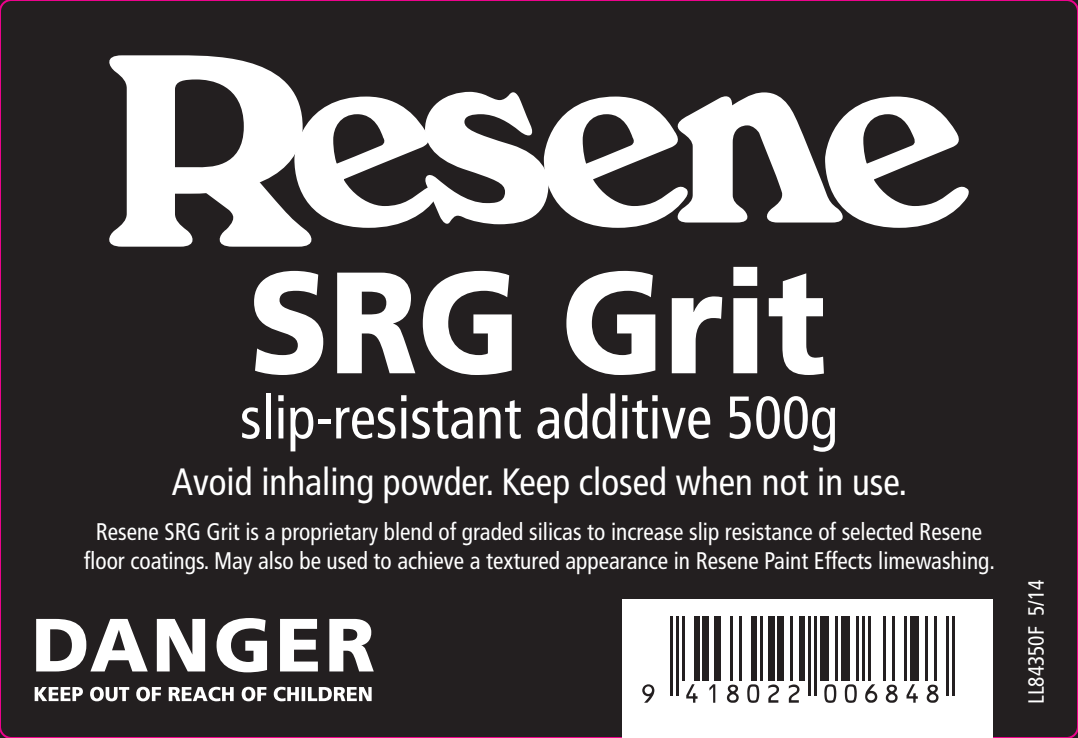
<style>
.page{position:relative;width:1078px;height:738px;background:#fff}
.page>*{position:absolute;margin:0;border:0;box-sizing:border-box;transform-origin:0 0}
.t1{font:condensed 60px "Frutiger";color:#fff}
.t2{font:condensed 38px "Frutiger";color:#fff}
.t3{font:condensed 24px/28.8px "Frutiger";color:#fff;text-align:center}
.t4{font:condensed 22px "Frutiger";color:#fff}
</style>
<div class="page">
<div style="left:0;top:0;width:1077px;height:737px;background:#231f20"></div>
<svg style="left:35px;top:618px;width:338px;height:82px"></svg>
<div style="left:622px;top:599px;width:371px;height:138px;background:#fff"></div>
<hr style="left:670px;top:615px;width:2px;height:80px;background:#231f20">
<hr style="left:675px;top:615px;width:3px;height:80px;background:#231f20">
<hr style="left:681px;top:615px;width:3px;height:65px;background:#231f20">
<div style="left:693px;top:615px;width:6px;height:65px;background:#231f20"></div>
<div style="left:702px;top:615px;width:6px;height:65px;background:#231f20"></div>
<div style="left:714px;top:615px;width:6px;height:65px;background:#231f20"></div>
<hr style="left:730px;top:615px;width:2px;height:65px;background:#231f20">
<hr style="left:739px;top:615px;width:2px;height:65px;background:#231f20">
<div style="left:750px;top:615px;width:6px;height:65px;background:#231f20"></div>
<hr style="left:759px;top:615px;width:3px;height:65px;background:#231f20">
<div style="left:768px;top:615px;width:6px;height:65px;background:#231f20"></div>
<div style="left:777px;top:615px;width:6px;height:65px;background:#231f20"></div>
<hr style="left:789px;top:615px;width:3px;height:65px;background:#231f20">
<div style="left:798px;top:615px;width:6px;height:65px;background:#231f20"></div>
<hr style="left:807px;top:615px;width:3px;height:80px;background:#231f20">
<hr style="left:813px;top:615px;width:3px;height:80px;background:#231f20">
<div style="left:819px;top:615px;width:9px;height:65px;background:#231f20"></div>
<hr style="left:834px;top:615px;width:3px;height:65px;background:#231f20">
<div style="left:840px;top:615px;width:9px;height:65px;background:#231f20"></div>
<hr style="left:855px;top:615px;width:3px;height:65px;background:#231f20">
<hr style="left:861px;top:615px;width:3px;height:65px;background:#231f20">
<hr style="left:867px;top:615px;width:3px;height:65px;background:#231f20">
<hr style="left:882px;top:615px;width:3px;height:65px;background:#231f20">
<hr style="left:891px;top:615px;width:3px;height:65px;background:#231f20">
<hr style="left:903px;top:615px;width:3px;height:65px;background:#231f20">
<div style="left:909px;top:615px;width:9px;height:65px;background:#231f20"></div>
<hr style="left:924px;top:615px;width:3px;height:65px;background:#231f20">
<hr style="left:933px;top:615px;width:3px;height:65px;background:#231f20">
<hr style="left:945px;top:615px;width:3px;height:80px;background:#231f20">
<hr style="left:951px;top:615px;width:3px;height:80px;background:#231f20">
<svg style="left:642px;top:684px;width:12px;height:18px"></svg>
<svg style="left:686px;top:684px;width:11px;height:18px"></svg>
<svg style="left:709px;top:684px;width:6px;height:18px"></svg>
<svg style="left:726px;top:684px;width:12px;height:18px"></svg>
<svg style="left:747px;top:684px;width:12px;height:18px"></svg>
<svg style="left:768px;top:684px;width:10px;height:18px"></svg>
<svg style="left:788px;top:684px;width:11px;height:18px"></svg>
<svg style="left:824px;top:684px;width:12px;height:18px"></svg>
<svg style="left:844px;top:684px;width:12px;height:18px"></svg>
<svg style="left:865px;top:684px;width:12px;height:18px"></svg>
<svg style="left:885px;top:684px;width:12px;height:18px"></svg>
<svg style="left:906px;top:684px;width:11px;height:18px"></svg>
<svg style="left:926px;top:684px;width:12px;height:18px"></svg>
<svg style="left:109px;top:55px;width:183px;height:191px;fill:#fff"></svg>
<svg style="left:199px;top:90px;width:769px;height:156px"></svg>
<svg style="left:254px;top:271px;width:69px;height:104px"></svg>
<svg style="left:337px;top:272px;width:78px;height:101px"></svg>
<svg style="left:422px;top:271px;width:89px;height:104px"></svg>
<svg style="left:566px;top:271px;width:89px;height:104px"></svg>
<svg style="left:671px;top:296px;width:51px;height:77px"></svg>
<svg style="left:733px;top:267px;width:24px;height:106px;background:#e2e2e2"></svg>
<svg style="left:768px;top:273px;width:55px;height:102px"></svg>
<h1 class="t1" style="left:240px;top:382px;width:599px">slip-resistant additive 500g</h1>
<h2 class="t2" style="left:172px;top:460px;width:736px">Avoid inhaling powder. Keep closed when not in use.</h2>
<p class="t3" style="left:84px;top:517px;width:912px">Resene SRG Grit is a proprietary blend of graded silicas to increase slip resistance of selected Resene floor coatings. May also be used to achieve a textured appearance in Resene Paint Effects limewashing.</p>
<p class="t4" style="left:1023px;top:703px;width:126px;rotate:-90deg">LL84350F 5/14</p>
</div>
